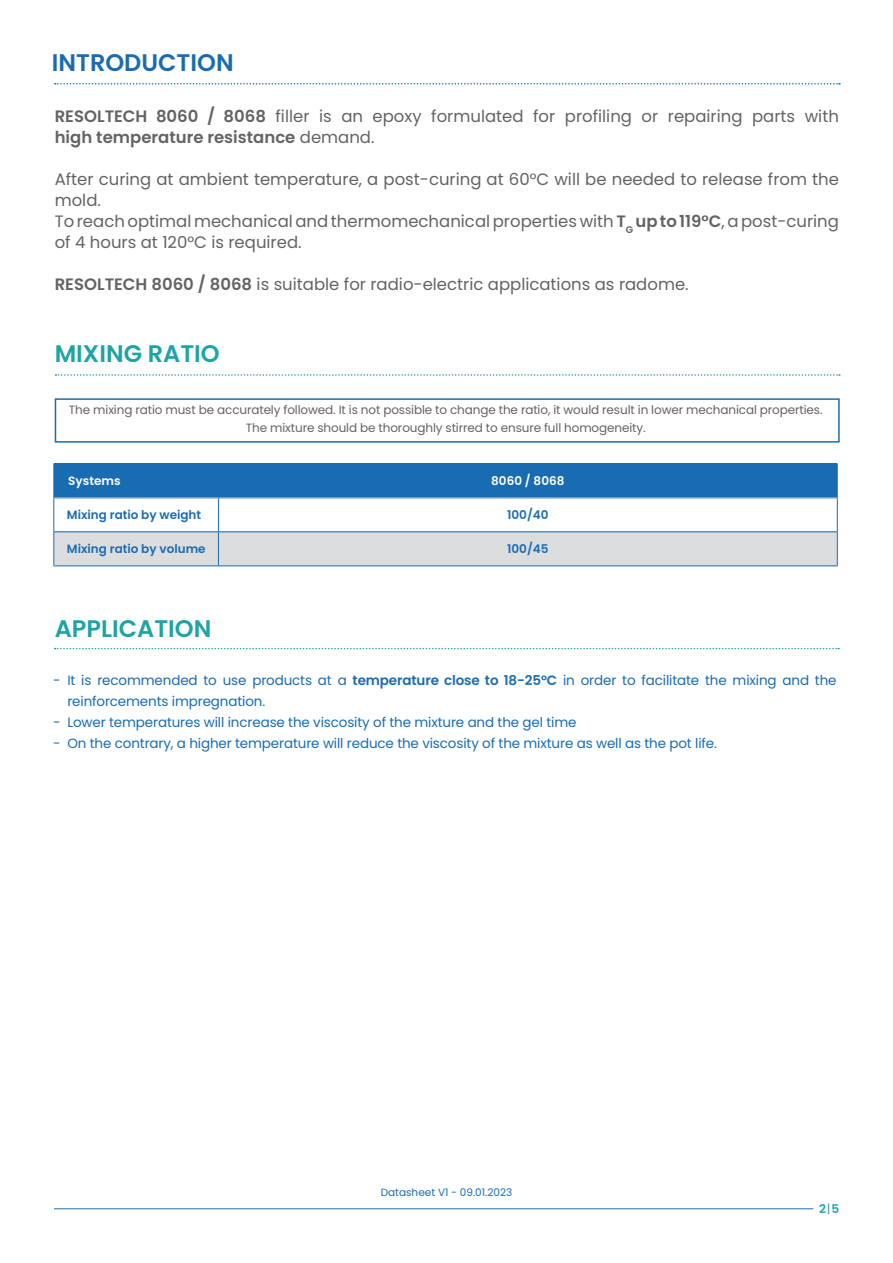
<style>
.page{position:relative;width:893px;height:1263px;background:#fff}
.page>*{position:absolute;margin:0;border:0;box-sizing:border-box;transform-origin:0 0}
.t1{font:600 24px "Poppins";color:#1ea4a5}
.t2{font:600 24px "Poppins";color:#1a6cb2}
.t3{font:16.5px/21px "Poppins";color:#636366}
.t4{font:13.5px/21px "Poppins";letter-spacing:-.01em;color:#1a6cb2}
.t5{font:12px "Poppins";letter-spacing:-.01em;color:#636366}
.t6{font:600 12px "Poppins";color:#1a6cb2}
.t7{font:600 12px "Poppins";color:#fff}
.t8{font:600 12px "Poppins";color:#1ea4a5}
.t9{font:10.5px "Poppins";color:#1a6cb2}
.s1{font-weight:600}
.s2{font-weight:300;color:#1a6cb2}
</style>
<div class="page">
<hr style="left:54px;top:1208px;width:759px;height:1px;background:#1a6cb2">
<svg style="left:55px;top:83px;width:785px;height:2px"></svg>
<svg style="left:55px;top:374px;width:785px;height:2px"></svg>
<svg style="left:55px;top:648px;width:784px;height:1px"></svg>
<div style="left:54px;top:464px;width:164px;height:34px;background:#1a6cb2"></div>
<div style="left:218px;top:464px;width:619px;height:34px;background:#1a6cb2"></div>
<div style="left:54px;top:532px;width:164px;height:34px;background:#dcdddf"></div>
<div style="left:218px;top:532px;width:619px;height:34px;background:#dcdddf"></div>
<hr style="left:53px;top:463px;width:165px;height:1px;background:#1a6cb2">
<hr style="left:53px;top:464px;width:1px;height:33px;background:#1a6cb2">
<hr style="left:218px;top:463px;width:620px;height:1px;background:#1a6cb2">
<hr style="left:837px;top:464px;width:1px;height:33px;background:#1a6cb2">
<hr style="left:53px;top:497px;width:165px;height:1px;background:#1a6cb2">
<hr style="left:53px;top:498px;width:1px;height:33px;background:#1a6cb2">
<hr style="left:53px;top:531px;width:165px;height:1px;background:#1a6cb2">
<hr style="left:53px;top:532px;width:1px;height:33px;background:#1a6cb2">
<hr style="left:53px;top:565px;width:165px;height:1px;background:#1a6cb2">
<hr style="left:218px;top:497px;width:620px;height:1px;background:#1a6cb2">
<hr style="left:218px;top:498px;width:1px;height:33px;background:#1a6cb2">
<hr style="left:837px;top:498px;width:1px;height:33px;background:#1a6cb2">
<hr style="left:218px;top:531px;width:620px;height:1px;background:#1a6cb2">
<hr style="left:218px;top:532px;width:1px;height:33px;background:#1a6cb2">
<hr style="left:837px;top:532px;width:1px;height:33px;background:#1a6cb2">
<hr style="left:218px;top:565px;width:620px;height:1px;background:#1a6cb2">
<div style="left:55px;top:398px;width:785px;height:45px;border:2px solid #1a6cb2"></div>
<p class="t2" style="left:52px;top:49px;width:183px">INTRODUCTION</p>
<p class="t3" style="left:55px;top:106px;width:786px"><span class="s1">RESOLTECH 8060 / 8068</span> filler is an epoxy formulated for profiling or repairing parts with <span class="s1">high temperature resistance</span> demand.</p>
<p class="t3" style="left:55px;top:169px;width:786px">After curing at ambient temperature, a post-curing at 60°C will be needed to release from the mold.</p>
<p class="t3" style="left:55px;top:211px;width:786px">To reach optimal mechanical and thermomechanical properties with <span class="s1">T</span><sub>G</sub> <span class="s1">up to 119°C</span>, a post‑curing of 4 hours at 120°C is required.</p>
<p class="t3" style="left:55px;top:274px;width:635px"><span class="s1">RESOLTECH 8060 / 8068</span> is suitable for radio-electric applications as radome.</p>
<p class="t1" style="left:55px;top:340px;width:167px">MIXING RATIO</p>
<p class="t5" style="left:69px;top:403px;width:755px">The mixing ratio must be accurately followed. It is not possible to change the ratio, it would result in lower mechanical properties.</p>
<p class="t5" style="left:246px;top:421px;width:401px">The mixture should be thoroughly stirred to ensure full homogeneity.</p>
<p class="t7" style="left:68px;top:474px;width:54px">Systems</p>
<p class="t7" style="left:491px;top:474px;width:75px">8060 / 8068</p>
<p class="t6" style="left:67px;top:508px;width:136px">Mixing ratio by weight</p>
<p class="t6" style="left:507px;top:508px;width:43px">100/40</p>
<p class="t6" style="left:67px;top:542px;width:140px">Mixing ratio by volume</p>
<p class="t6" style="left:507px;top:542px;width:43px">100/45</p>
<p class="t1" style="left:55px;top:615px;width:158px">APPLICATION</p>
<p class="t4" style="left:67px;top:670px;width:771px;text-indent:-14px">- It is recommended to use products at a <span class="s1">temperature close to 18-25°C</span> in order to facilitate the mixing and the reinforcements impregnation.</p>
<p class="t4" style="left:53px;top:712px;width:525px">- Lower temperatures will increase the viscosity of the mixture and the gel time</p>
<p class="t4" style="left:53px;top:733px;width:665px">- On the contrary, a higher temperature will reduce the viscosity of the mixture as well as the pot life.</p>
<p class="t9" style="left:381px;top:1186px;width:133px">Datasheet V1 - 09.01.2023</p>
<p class="t8" style="left:819px;top:1202px;width:22px">2<span class="s2">|</span>5</p>
</div>
